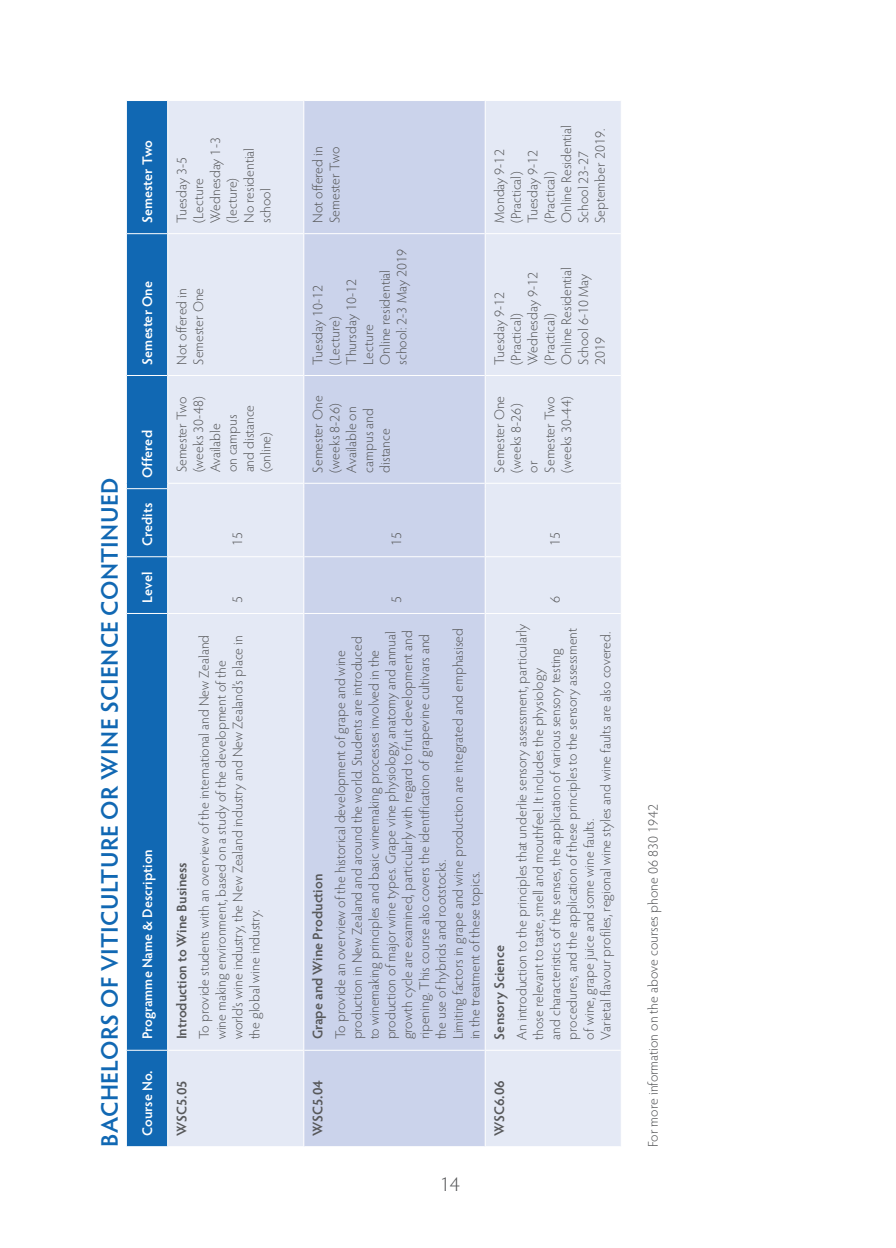
<style>
.page{position:relative;width:896px;height:1248px;background:#fff}
.page>*{position:absolute;margin:0;border:0;box-sizing:border-box;transform-origin:0 0}
.t1{font:600 24px "Hypatia Sans Pro";letter-spacing:.015em;color:#1168b3}
.t2{font:300 20px "Hypatia Sans Pro";color:#57585a}
.t3{font:300 14px/16.8px "Hypatia Sans Pro";color:#57585a}
.t4{font:600 14px "Hypatia Sans Pro";color:#57585a}
.t5{font:600 14px "Hypatia Sans Pro";color:#fff}
</style>
<div class="page">
<div style="left:168px;top:101px;width:453px;height:1045px;background:#e4e9f5"></div>
<div style="left:304px;top:101px;width:181px;height:1045px;background:#cbd3eb"></div>
<div style="left:126px;top:101px;width:42px;height:1045px;background:#1168b3"></div>
<hr style="left:167px;top:375px;width:1px;height:108px;background:#fff">
<hr style="left:126px;top:234px;width:1px;height:141px;background:#fff">
<hr style="left:127px;top:375px;width:40px;height:1px;background:#fff">
<hr style="left:167px;top:234px;width:1px;height:141px;background:#fff">
<hr style="left:126px;top:100px;width:1px;height:134px;background:#fff">
<hr style="left:127px;top:233px;width:40px;height:1px;background:#fff">
<hr style="left:167px;top:100px;width:1px;height:134px;background:#fff">
<hr style="left:304px;top:1049px;width:181px;height:1px;background:#fff">
<hr style="left:304px;top:613px;width:181px;height:1px;background:#fff">
<hr style="left:304px;top:556px;width:181px;height:1px;background:#fff">
<hr style="left:304px;top:482px;width:181px;height:1px;background:#fff">
<hr style="left:304px;top:375px;width:181px;height:1px;background:#fff">
<hr style="left:304px;top:233px;width:181px;height:1px;background:#fff">
<hr style="left:303px;top:1050px;width:1px;height:97px;background:#fff">
<hr style="left:168px;top:1049px;width:135px;height:1px;background:#fff">
<hr style="left:303px;top:613px;width:1px;height:437px;background:#fff">
<hr style="left:168px;top:613px;width:135px;height:1px;background:#fff">
<hr style="left:303px;top:556px;width:1px;height:57px;background:#fff">
<hr style="left:168px;top:556px;width:135px;height:1px;background:#fff">
<hr style="left:303px;top:488px;width:1px;height:68px;background:#fff">
<hr style="left:168px;top:482px;width:135px;height:1px;background:#fff">
<hr style="left:303px;top:375px;width:1px;height:108px;background:#fff">
<hr style="left:168px;top:375px;width:135px;height:1px;background:#fff">
<hr style="left:303px;top:234px;width:1px;height:141px;background:#fff">
<hr style="left:168px;top:233px;width:135px;height:1px;background:#fff">
<hr style="left:303px;top:100px;width:1px;height:134px;background:#fff">
<hr style="left:485px;top:1050px;width:1px;height:97px;background:#fff">
<hr style="left:485px;top:613px;width:1px;height:437px;background:#fff">
<hr style="left:486px;top:1049px;width:135px;height:1px;background:#fff">
<hr style="left:485px;top:556px;width:1px;height:57px;background:#fff">
<hr style="left:486px;top:613px;width:135px;height:1px;background:#fff">
<hr style="left:485px;top:488px;width:1px;height:68px;background:#fff">
<hr style="left:486px;top:556px;width:135px;height:1px;background:#fff">
<hr style="left:485px;top:375px;width:1px;height:108px;background:#fff">
<hr style="left:486px;top:482px;width:135px;height:1px;background:#fff">
<hr style="left:485px;top:234px;width:1px;height:141px;background:#fff">
<hr style="left:486px;top:375px;width:135px;height:1px;background:#fff">
<hr style="left:485px;top:100px;width:1px;height:134px;background:#fff">
<hr style="left:486px;top:233px;width:135px;height:1px;background:#fff">
<p class="t5" style="left:141px;top:223px;width:84px;rotate:-90deg">Semester Two</p>
<p class="t3" style="left:175px;top:223px;width:87px;rotate:-90deg">Tuesday 3-5 (Lecture<br>Wednesday 1-3 (lecture)<br>No residential school</p>
<h1 class="t1" style="left:98px;top:1146px;width:670px;rotate:-90deg">BACHELORS OF VITICULTURE OR WINE SCIENCE CONTINUED</h1>
<p class="t5" style="left:141px;top:364px;width:85px;rotate:-90deg">Semester One</p>
<p class="t5" style="left:141px;top:478px;width:49px;rotate:-90deg">Offered</p>
<p class="t5" style="left:141px;top:546px;width:44px;rotate:-90deg">Credits</p>
<p class="t5" style="left:141px;top:602px;width:32px;rotate:-90deg">Level</p>
<p class="t5" style="left:141px;top:1039px;width:192px;rotate:-90deg">Programme Name &amp; Description</p>
<p class="t5" style="left:141px;top:1135px;width:67px;rotate:-90deg">Course No.</p>
<p class="t3" style="left:175px;top:364px;width:78px;rotate:-90deg">Not offered in<br>Semester One</p>
<p class="t3" style="left:175px;top:472px;width:78px;rotate:-90deg">Semester Two (weeks 30-48)<br>Available<br>on campus and distance (online)</p>
<p class="t3" style="left:231px;top:546px;width:16px;rotate:-90deg">15</p>
<p class="t3" style="left:231px;top:602px;width:9px;rotate:-90deg">5</p>
<p class="t4" style="left:175px;top:1039px;width:179px;rotate:-90deg">Introduction to Wine Business</p>
<p class="t3" style="left:197px;top:1039px;width:406px;rotate:-90deg">To provide students with an overview of the international and New Zealand wine making environment, based on a study of the development of the world’s wine industry, the New Zealand industry and New Zealand’s place in the global wine industry.</p>
<p class="t4" style="left:175px;top:1135px;width:57px;rotate:-90deg">WSC5.05</p>
<p class="t3" style="left:311px;top:223px;width:78px;rotate:-90deg">Not offered in<br>Semester Two</p>
<p class="t3" style="left:311px;top:365px;width:117px;rotate:-90deg">Tuesday 10-12 (Lecture)<br>Thursday 10-12<br>Lecture<br>Online residential school: 2-3 May 2019</p>
<p class="t3" style="left:311px;top:472px;width:78px;rotate:-90deg">Semester One (weeks 8-26)<br>Available on campus and distance</p>
<p class="t3" style="left:492px;top:223px;width:99px;rotate:-90deg">Monday 9-12 (Practical)<br>Tuesday 9-12 (Practical)<br>Online Residential<br>School 23-27<br>September 2019.</p>
<p class="t3" style="left:492px;top:365px;width:99px;rotate:-90deg">Tuesday 9-12 (Practical)<br>Wednesday 9-12 (Practical)<br>Online Residential<br>School 6-10 May<br>2019</p>
<p class="t3" style="left:492px;top:472px;width:78px;rotate:-90deg">Semester One (weeks 8-26) or<br>Semester Two (weeks 30-44)</p>
<p class="t3" style="left:389px;top:546px;width:16px;rotate:-90deg">15</p>
<p class="t3" style="left:548px;top:546px;width:16px;rotate:-90deg">15</p>
<p class="t3" style="left:389px;top:602px;width:9px;rotate:-90deg">5</p>
<p class="t4" style="left:311px;top:1039px;width:167px;rotate:-90deg">Grape and Wine Production</p>
<p class="t3" style="left:333px;top:1039px;width:413px;rotate:-90deg">To provide an overview of the historical development of grape and wine production in New Zealand and around the world. Students are introduced to winemaking principles and basic winemaking processes involved in the production of major wine types. Grape vine physiology, anatomy and annual growth cycle are examined, particularly with regard to fruit development and ripening. This course also covers the identification of grapevine cultivars and the use of hybrids and rootstocks.<br>Limiting factors in grape and wine production are integrated and emphasised in the treatment of these topics.</p>
<p class="t3" style="left:548px;top:602px;width:9px;rotate:-90deg">6</p>
<p class="t4" style="left:492px;top:1039px;width:96px;rotate:-90deg">Sensory Science</p>
<p class="t3" style="left:515px;top:1039px;width:416px;rotate:-90deg">An introduction to the principles that underlie sensory assessment, particularly those relevant to taste, smell and mouthfeel. It includes the physiology<br>and characteristics of the senses, the application of various sensory testing procedures, and the application of these principles to the sensory assessment of wine, grape juice and some wine faults.<br>Varietal flavour profiles, regional wine styles and wine faults are also covered.</p>
<p class="t4" style="left:311px;top:1135px;width:57px;rotate:-90deg">WSC5.04</p>
<p class="t4" style="left:492px;top:1135px;width:57px;rotate:-90deg">WSC6.06</p>
<h2 class="t2" style="left:440px;top:1175px;width:22px">14</h2>
<p class="t3" style="left:646px;top:1146px;width:344px;rotate:-90deg">For more information on the above courses phone 06 830 1942</p>
</div>
